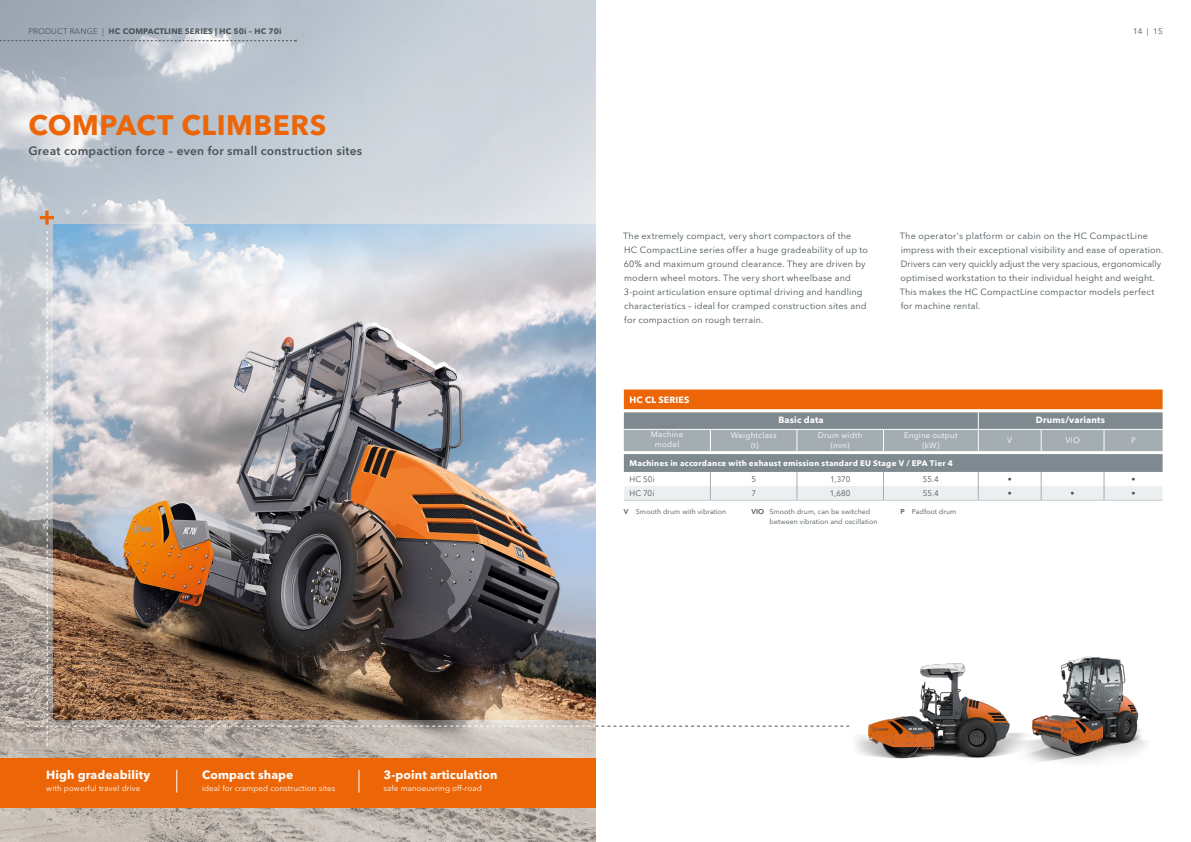
<style>
.page{position:relative;width:1191px;height:842px;background:#fff}
.page>*{position:absolute;margin:0;border:0;box-sizing:border-box;transform-origin:0 0}
.t1{font:700 28px "Avenir Next LT Pro";letter-spacing:.02em;color:#ec6608}
.t2{font:600 12px "Avenir Next LT Pro";letter-spacing:.02em;color:#485358}
.t3{font:700 12px "Avenir Next LT Pro";letter-spacing:.01em;color:#fff}
.t4{font:9px/14px "Avenir Next LT Pro";letter-spacing:.02em;color:#485358}
.t5{font:700 9px "Avenir Next LT Pro";letter-spacing:.015em;color:#fff}
.t6{font:8px/10px "Avenir Next LT Pro";letter-spacing:.01em;color:#fff;text-align:center}
.t7{font:700 8px "Avenir Next LT Pro";letter-spacing:.03em;color:#fff}
.t8{font:700 8px "Avenir Next LT Pro";letter-spacing:.02em;color:#485358}
.t9{font:8px "Avenir Next LT Pro";letter-spacing:.015em;color:#485358}
.t10{font:8px/10px "Avenir Next LT Pro";letter-spacing:.03em;color:#fff;text-align:center}
.t11{font:7px/10px "Avenir Next LT Pro";letter-spacing:.01em;color:#485358}
.s1{font-weight:400}
.s2{font-weight:600}
</style>
<div class="page">
<img style="left:0;top:0;width:595px;height:842px">
<img style="left:857px;top:746px;width:139px;height:13px">
<div style="left:0;top:758px;width:595px;height:50px;background:#ec6608"></div>
<svg style="left:40px;top:210px;width:14px;height:15px"></svg>
<img style="left:996px;top:746px;width:148px;height:16px">
<svg style="left:0;top:40px;width:297px;height:2px"></svg>
<img style="left:27px;top:231px;width:1135px;height:515px">
<hr style="left:624px;top:500px;width:86px;height:1px;background:#c7ced2">
<hr style="left:710px;top:500px;width:87px;height:1px;background:#c7ced2">
<hr style="left:797px;top:500px;width:86px;height:1px;background:#c7ced2">
<hr style="left:883px;top:500px;width:95px;height:1px;background:#c7ced2">
<hr style="left:978px;top:500px;width:63px;height:1px;background:#c7ced2">
<hr style="left:1041px;top:500px;width:63px;height:1px;background:#c7ced2">
<hr style="left:1104px;top:500px;width:58px;height:1px;background:#c7ced2">
<svg style="left:176px;top:770px;width:420px;height:27px"></svg>
<p class="t8" style="left:28px;top:27px;width:255px"><span class="s1">PRODUCT RANGE |</span> HC COMPACTLINE SERIES | HC 50i – HC 70i</p>
<p class="t9" style="left:1133px;top:27px;width:31px">14 | 15</p>
<h1 class="t1" style="left:28px;top:108px;width:299px">COMPACT CLIMBERS</h1>
<h2 class="t2" style="left:28px;top:143px;width:335px">Great compaction force – even for small construction sites</h2>
<p class="t4" style="left:623px;top:229px;width:246px">The extremely compact, very short compactors of the<br>HC CompactLine series offer a huge gradeability of up to 60% and maximum ground clearance. They are driven by modern wheel motors. The very short wheelbase and 3-point articulation ensure optimal driving and handling characteristics – ideal for cramped construction sites and for compaction on rough terrain.</p>
<p class="t4" style="left:899px;top:229px;width:265px">The operator's platform or cabin on the HC CompactLine impress with their exceptional visibility and ease of operation.<br>Drivers can very quickly adjust the very spacious, ergonomically optimised workstation to their individual height and weight.<br>This makes the HC CompactLine compactor models perfect for machine rental.</p>
<p class="t5" style="left:629px;top:394px;width:61px">HC CL SERIES</p>
<p class="t5" style="left:778px;top:415px;width:47px">Basic data</p>
<p class="t5" style="left:1036px;top:414px;width:71px">Drums/variants</p>
<p class="t6" style="left:651px;top:429px;width:34px">Machine model</p>
<p class="t6" style="left:730px;top:430px;width:47px">Weightclass (t)</p>
<p class="t10" style="left:818px;top:430px;width:46px">Drum width (mm)</p>
<p class="t6" style="left:904px;top:430px;width:55px">Engine output (kW)</p>
<p class="t6" style="left:1007px;top:435px;width:6px">V</p>
<p class="t6" style="left:1065px;top:435px;width:16px">VIO</p>
<p class="t6" style="left:1131px;top:435px;width:6px">P</p>
<p class="t7" style="left:629px;top:458px;width:325px">Machines in accordance with exhaust emission standard EU Stage V / EPA Tier 4</p>
<p class="t9" style="left:629px;top:474px;width:27px">HC 50i</p>
<p class="t9" style="left:751px;top:474px;width:6px">5</p>
<p class="t9" style="left:830px;top:474px;width:22px">1,370</p>
<p class="t9" style="left:923px;top:474px;width:18px">55.4</p>
<p class="t9" style="left:1007px;top:474px;width:5px">•</p>
<p class="t9" style="left:1131px;top:474px;width:5px">•</p>
<p class="t9" style="left:629px;top:488px;width:26px">HC 70i</p>
<p class="t9" style="left:751px;top:488px;width:6px">7</p>
<p class="t9" style="left:830px;top:488px;width:22px">1,680</p>
<p class="t9" style="left:923px;top:488px;width:18px">55.4</p>
<p class="t9" style="left:1007px;top:488px;width:5px">•</p>
<p class="t9" style="left:1070px;top:488px;width:5px">•</p>
<p class="t9" style="left:1131px;top:488px;width:5px">•</p>
<p class="t11" style="left:624px;top:507px;width:104px"><span class="s2">V</span> Smooth drum with vibration</p>
<p class="t11" style="left:769px;top:507px;width:109px;text-indent:-18px"><span class="s2">VIO</span> Smooth drum, can be switched between vibration and oscillation</p>
<p class="t11" style="left:900px;top:507px;width:58px"><span class="s2">P</span> Padfoot drum</p>
<h2 class="t3" style="left:46px;top:767px;width:105px">High gradeability</h2>
<p class="t6" style="left:46px;top:783px;width:96px">with powerful travel drive</p>
<h2 class="t3" style="left:202px;top:767px;width:93px">Compact shape</h2>
<p class="t6" style="left:202px;top:783px;width:135px">ideal for cramped construction sites</p>
<h2 class="t3" style="left:383px;top:767px;width:115px">3-point articulation</h2>
<p class="t6" style="left:383px;top:783px;width:100px">safe manoeuvring off-road</p>
</div>
